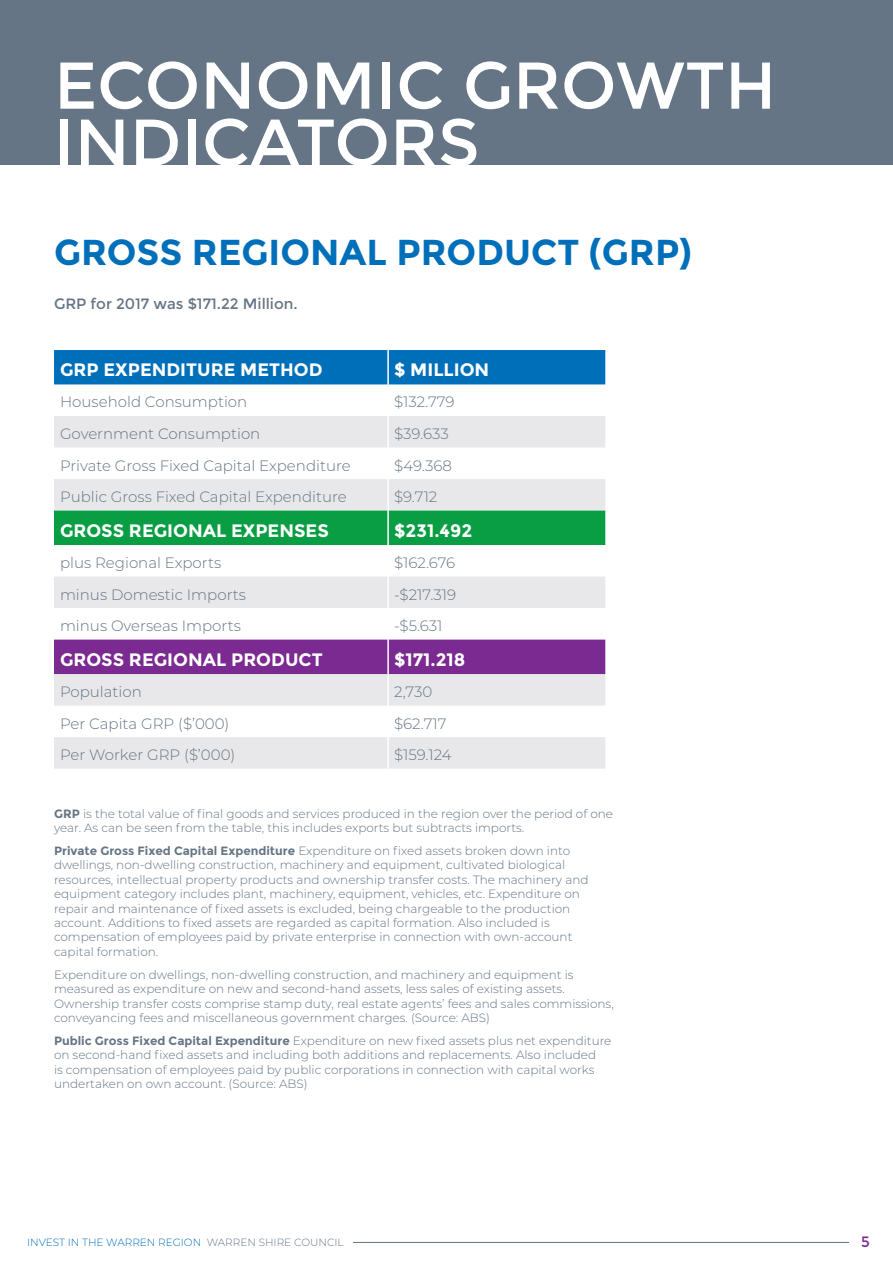
<style>
.page{position:relative;width:893px;height:1263px;background:#fff}
.page>*{position:absolute;margin:0;border:0;box-sizing:border-box;transform-origin:0 0}
.t1{font:66px/57px "Montserrat";color:#fff}
.t2{font:700 36px "Montserrat";color:#006fba}
.t3{font:700 18px "Montserrat";color:#fff}
.t4{font:300 15px "Montserrat";color:#657585}
.t5{font:15px "Montserrat";color:#657585}
.t6{font:15px "Montserrat";color:#7a2a90}
.t7{font:300 12px/14.4px "Montserrat";color:#657585}
.t8{font:300 10.5px "Montserrat";color:#006fba}
.s1{font-weight:700}
.s2{color:#657585}
</style>
<div class="page">
<hr style="left:353px;top:1242px;width:496px;height:1px;background:#657585">
<div style="left:54px;top:350px;width:551px;height:34px;background:#006fba"></div>
<svg style="left:54px;top:416px;width:551px;height:353px;fill:#e8e8ea"></svg>
<div style="left:54px;top:511px;width:551px;height:34px;background:#099e43"></div>
<div style="left:54px;top:640px;width:551px;height:34px;background:#7a2a90"></div>
<hr style="left:387px;top:350px;width:2px;height:34px;background:#fff">
<hr style="left:387px;top:416px;width:2px;height:31px;background:#fff">
<hr style="left:387px;top:447px;width:2px;height:32px;background:#fff">
<hr style="left:387px;top:479px;width:2px;height:32px;background:#fff">
<hr style="left:387px;top:511px;width:2px;height:34px;background:#fff">
<hr style="left:387px;top:545px;width:2px;height:31px;background:#fff">
<hr style="left:387px;top:576px;width:2px;height:32px;background:#fff">
<hr style="left:387px;top:608px;width:2px;height:32px;background:#fff">
<hr style="left:387px;top:640px;width:2px;height:34px;background:#fff">
<hr style="left:387px;top:674px;width:2px;height:31px;background:#fff">
<hr style="left:387px;top:705px;width:2px;height:32px;background:#fff">
<hr style="left:387px;top:737px;width:2px;height:32px;background:#fff">
<div style="left:0;top:0;width:893px;height:165px;background:#657585"></div>
<h1 class="t1" style="left:54px;top:58px;width:724px">ECONOMIC GROWTH<br>INDICATORS</h1>
<h2 class="t2" style="left:54px;top:231px;width:639px">GROSS REGIONAL PRODUCT (GRP)</h2>
<p class="t5" style="left:54px;top:295px;width:245px">GRP for 2017 was $171.22 Million.</p>
<h3 class="t3" style="left:60px;top:359px;width:264px">GRP EXPENDITURE METHOD</h3>
<h3 class="t3" style="left:394px;top:359px;width:97px">$ MILLION</h3>
<p class="t4" style="left:60px;top:392px;width:189px">Household Consumption</p>
<p class="t4" style="left:394px;top:392px;width:62px">$132.779</p>
<p class="t4" style="left:60px;top:423px;width:202px">Government Consumption</p>
<p class="t4" style="left:394px;top:423px;width:56px">$39.633</p>
<p class="t4" style="left:60px;top:455px;width:292px">Private Gross Fixed Capital Expenditure</p>
<p class="t4" style="left:394px;top:455px;width:59px">$49.368</p>
<p class="t4" style="left:60px;top:487px;width:288px">Public Gross Fixed Capital Expenditure</p>
<p class="t4" style="left:394px;top:487px;width:45px">$9.712</p>
<h3 class="t3" style="left:60px;top:519px;width:270px">GROSS REGIONAL EXPENSES</h3>
<h3 class="t3" style="left:394px;top:519px;width:80px">$231.492</h3>
<p class="t4" style="left:60px;top:552px;width:163px">plus Regional Exports</p>
<p class="t4" style="left:394px;top:552px;width:63px">$162.676</p>
<p class="t4" style="left:60px;top:584px;width:187px">minus Domestic Imports</p>
<p class="t4" style="left:394px;top:584px;width:64px">-$217.319</p>
<p class="t4" style="left:60px;top:616px;width:182px">minus Overseas Imports</p>
<p class="t4" style="left:394px;top:616px;width:50px">-$5.631</p>
<h3 class="t3" style="left:60px;top:648px;width:264px">GROSS REGIONAL PRODUCT</h3>
<h3 class="t3" style="left:394px;top:648px;width:73px">$171.218</h3>
<p class="t4" style="left:60px;top:681px;width:83px">Population</p>
<p class="t4" style="left:394px;top:681px;width:40px">2,730</p>
<p class="t4" style="left:60px;top:713px;width:171px">Per Capita GRP ($’000)</p>
<p class="t4" style="left:394px;top:713px;width:54px">$62.717</p>
<p class="t4" style="left:60px;top:745px;width:177px">Per Worker GRP ($’000)</p>
<p class="t4" style="left:394px;top:745px;width:59px">$159.124</p>
<p class="t7" style="left:54px;top:806px;width:561px"><span class="s1">GRP</span> is the total value of final goods and services produced in the region over the period of one year. As can be seen from the table, this includes exports but subtracts imports.</p>
<p class="t7" style="left:54px;top:843px;width:536px"><span class="s1">Private Gross Fixed Capital Expenditure</span> Expenditure on fixed assets broken down into dwellings, non-dwelling construction, machinery and equipment, cultivated biological resources, intellectual property products and ownership transfer costs. The machinery and equipment category includes plant, machinery, equipment, vehicles, etc. Expenditure on repair and maintenance of fixed assets is excluded, being chargeable to the production account. Additions to fixed assets are regarded as capital formation. Also included is compensation of employees paid by private enterprise in connection with own-account capital formation.</p>
<p class="t7" style="left:54px;top:967px;width:561px">Expenditure on dwellings, non-dwelling construction, and machinery and equipment is measured as expenditure on new and second-hand assets, less sales of existing assets.<br>Ownership transfer costs comprise stamp duty, real estate agents’ fees and sales commissions, conveyancing fees and miscellaneous government charges. (Source: ABS)</p>
<p class="t7" style="left:54px;top:1033px;width:559px"><span class="s1">Public Gross Fixed Capital Expenditure</span> Expenditure on new fixed assets plus net expenditure on second-hand fixed assets and including both additions and replacements. Also included<br>is compensation of employees paid by public corporations in connection with capital works undertaken on own account. (Source: ABS)</p>
<p class="t8" style="left:27px;top:1235px;width:318px">INVEST IN THE WARREN REGION <span class="s2">WARREN SHIRE COUNCIL</span></p>
<p class="t6" style="left:861px;top:1233px;width:10px">5</p>
</div>
